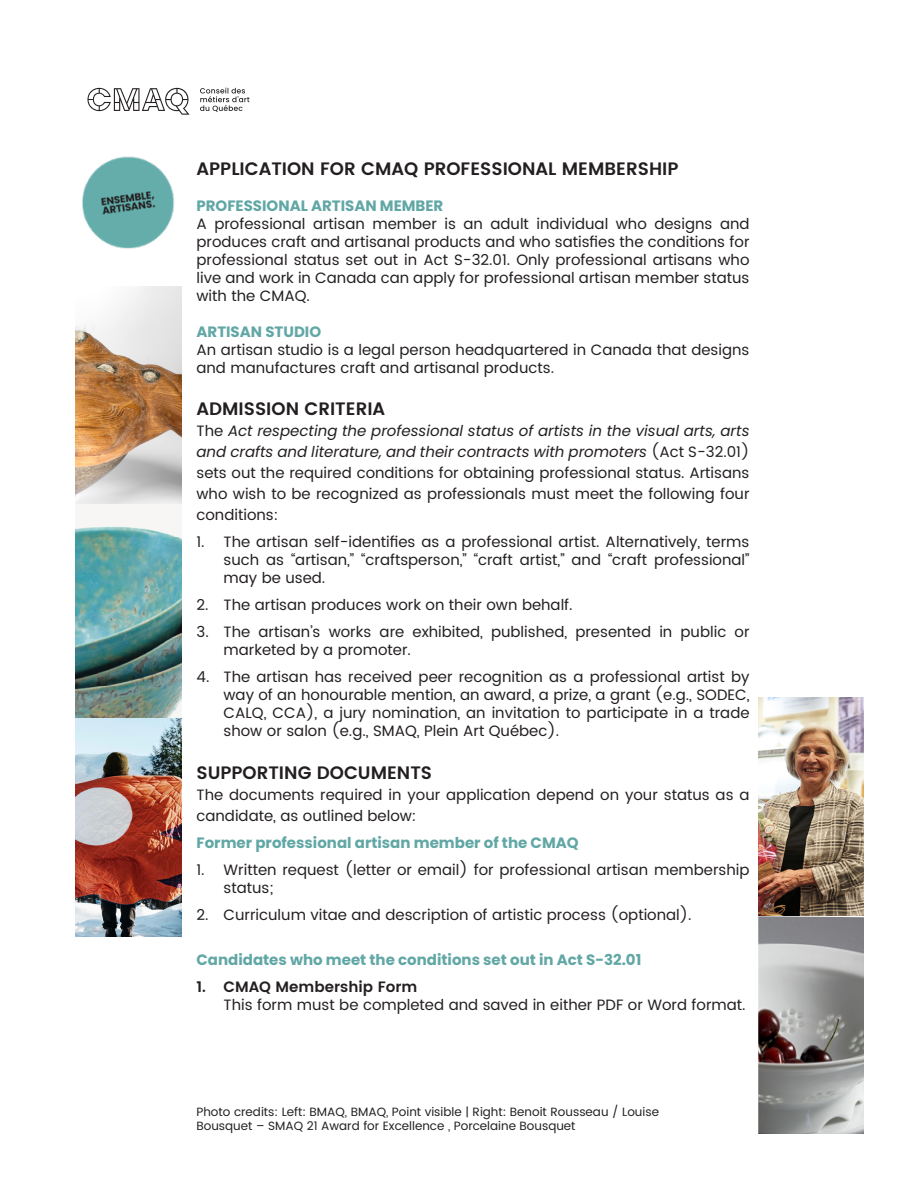
<style>
.page{position:relative;width:918px;height:1188px;background:#fff}
.page>*{position:absolute;margin:0;border:0;box-sizing:border-box;transform-origin:0 0}
.t1{font:600 18px "Poppins";color:#231f20}
.t2{font:15px/18px "Poppins";color:#231f20;text-align:justify}
.t3{font:700 15px "Poppins";color:#61a7a5}
.t4{font:600 15px "Poppins";color:#231f20}
.t5{font:12px/14.4px "Poppins";color:#231f20}
.s1{font-style:italic}
</style>
<div class="page">
<img style="left:83px;top:157px;width:91px;height:92px">
<svg style="left:87px;top:88px;width:162px;height:27px"></svg>
<img style="left:76px;top:286px;width:105px;height:219px">
<img style="left:76px;top:505px;width:105px;height:213px">
<img style="left:758px;top:698px;width:106px;height:436px">
<img style="left:76px;top:718px;width:105px;height:218px">
<p class="t1" style="left:197px;top:155px;width:483px">APPLICATION FOR CMAQ PROFESSIONAL MEMBERSHIP</p>
<p class="t3" style="left:197px;top:197px;width:248px">PROFESSIONAL ARTISAN MEMBER</p>
<p class="t2" style="left:197px;top:215px;width:555px">A professional artisan member is an adult individual who designs and produces craft and artisanal products and who satisfies the conditions for professional status set out in Act S-32.01. Only professional artisans who live and work in Canada can apply for professional artisan member status with the CMAQ.</p>
<p class="t3" style="left:197px;top:323px;width:126px">ARTISAN STUDIO</p>
<p class="t2" style="left:197px;top:341px;width:554px">An artisan studio is a legal person headquartered in Canada that designs and manufactures craft and artisanal products.</p>
<p class="t1" style="left:197px;top:395px;width:190px">ADMISSION CRITERIA</p>
<p class="t2" style="left:197px;top:421px;width:555px;line-height:21px">The <span class="s1">Act respecting the professional status of artists in the visual arts, arts and crafts and literature, and their contracts with promoters</span> (Act S-32.01) sets out the required conditions for obtaining professional status. Artisans who wish to be recognized as professionals must meet the following four conditions:</p>
<p class="t2" style="left:224px;top:533px;width:528px;text-indent:-27px">1. The artisan self-identifies as a professional artist. Alternatively, terms such as “artisan,” “craftsperson,” “craft artist,” and “craft professional” may be used.</p>
<p class="t2" style="left:197px;top:596px;width:378px">2. The artisan produces work on their own behalf.</p>
<p class="t2" style="left:224px;top:623px;width:528px;text-indent:-27px">3. The artisan’s works are exhibited, published, presented in public or marketed by a promoter.</p>
<p class="t2" style="left:224px;top:668px;width:528px;text-indent:-27px">4. The artisan has received peer recognition as a professional artist by way of an honourable mention, an award, a prize, a grant (e.g., SODEC, CALQ, CCA), a jury nomination, an invitation to participate in a trade show or salon (e.g., SMAQ, Plein Art Québec).</p>
<p class="t1" style="left:197px;top:759px;width:237px">SUPPORTING DOCUMENTS</p>
<p class="t2" style="left:197px;top:784px;width:555px;line-height:21px">The documents required in your application depend on your status as a candidate, as outlined below:</p>
<p class="t3" style="left:197px;top:834px;width:384px">Former professional artisan member of the CMAQ</p>
<p class="t2" style="left:224px;top:861px;width:528px;text-indent:-27px">1. Written request (letter or email) for professional artisan membership status;</p>
<p class="t2" style="left:197px;top:906px;width:497px">2. Curriculum vitae and description of artistic process (optional).</p>
<p class="t3" style="left:197px;top:951px;width:446px">Candidates who meet the conditions set out in Act S-32.01</p>
<p class="t4" style="left:197px;top:975px;width:222px">1. CMAQ Membership Form</p>
<p class="t2" style="left:224px;top:996px;width:524px">This form must be completed and saved in either PDF or Word format.</p>
<p class="t5" style="left:197px;top:1105px;width:464px">Photo credits: Left: BMAQ, BMAQ, Point visible | Right: Benoit Rousseau / Louise<br>Bousquet – SMAQ 21 Award for Excellence , Porcelaine Bousquet</p>
</div>
